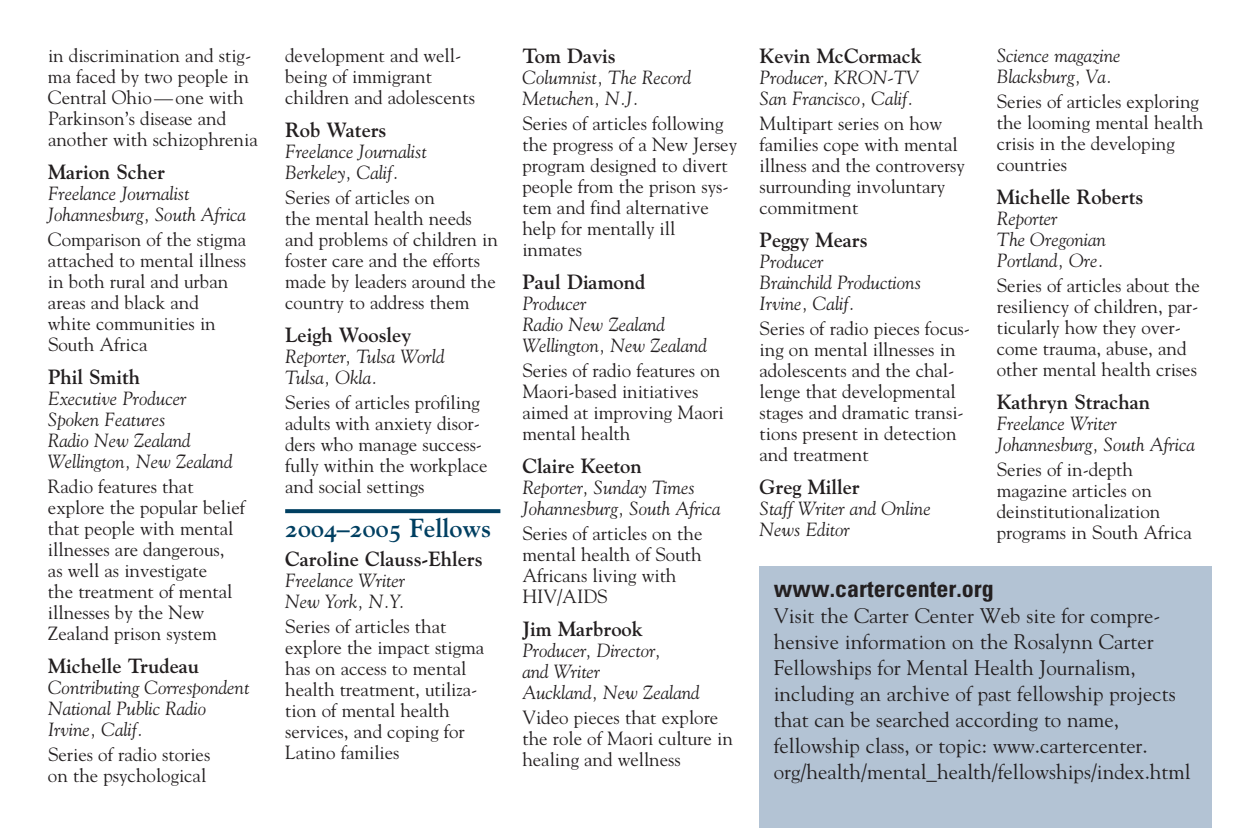
<style>
.page{position:relative;width:1260px;height:828px;background:#fff}
.page>*{position:absolute;margin:0;border:0;box-sizing:border-box;transform-origin:0 0}
.t1{font:26px "Goudy Bold Os F";color:#003f61}
.t2{font:700 condensed 24px "Univers";color:#231f20}
.t3{font:21px/26px "Goudy";color:#231f20}
.t4{font:20.4px "Goudy Bold Os F";letter-spacing:-.005em;color:#231f20}
.t5{font:19px/21px "Goudy";letter-spacing:-.005em;color:#231f20}
.t6{font:19px/21px "Goudy Italic Os F";letter-spacing:-.005em;color:#231f20}
</style>
<div class="page">
<svg style="left:285px;top:509px;width:215px;height:4px"></svg>
<div style="left:760px;top:566px;width:452px;height:262px;background:#b3c3d4"></div>
<p class="t5" style="left:48px;top:45px;width:211px">in discrimination and stig&shy;ma faced by two people in<br>Central Ohio—one with<br>Parkinson’s disease and another with schizophrenia</p>
<p class="t4" style="left:48px;top:164px;width:119px">Marion Scher</p>
<p class="t6" style="left:48px;top:185px;width:200px">Freelance Journalist<br>Johannesburg, South Africa</p>
<p class="t5" style="left:48px;top:229px;width:200px">Comparison of the stigma attached to mental illness in both rural and urban areas and black and white communities in<br>South Africa</p>
<p class="t4" style="left:48px;top:369px;width:94px">Phil Smith</p>
<p class="t6" style="left:48px;top:390px;width:186px">Executive Producer<br>Spoken Features<br>Radio New Zealand<br>Wellington, New Zealand</p>
<p class="t5" style="left:48px;top:476px;width:199px">Radio features that explore the popular belief that people with mental illnesses are dangerous,<br>as well as investigate<br>the treatment of mental illnesses by the New<br>Zealand prison system</p>
<p class="t4" style="left:48px;top:658px;width:153px">Michelle Trudeau</p>
<p class="t6" style="left:48px;top:679px;width:203px">Contributing Correspondent<br>National Public Radio<br>Irvine, Calif.</p>
<p class="t5" style="left:48px;top:744px;width:164px">Series of radio stories on the psychological</p>
<p class="t5" style="left:285px;top:45px;width:191px">development and well&shy;being of immigrant children and adolescents</p>
<p class="t4" style="left:285px;top:122px;width:103px">Rob Waters</p>
<p class="t6" style="left:285px;top:143px;width:143px">Freelance Journalist<br>Berkeley, Calif.</p>
<p class="t5" style="left:285px;top:187px;width:214px">Series of articles on<br>the mental health needs and problems of children in foster care and the efforts made by leaders around the country to address them</p>
<p class="t4" style="left:285px;top:327px;width:128px">Leigh Woosley</p>
<p class="t6" style="left:285px;top:348px;width:161px">Reporter, Tulsa World<br>Tulsa, Okla.</p>
<p class="t5" style="left:285px;top:392px;width:204px">Series of articles profiling adults with anxiety disor&shy;ders who manage success&shy;fully within the workplace and social settings</p>
<h1 class="t1" style="left:285px;top:518px;width:208px">2004–2005 Fellows</h1>
<p class="t4" style="left:285px;top:551px;width:199px">Caroline Clauss-Ehlers</p>
<p class="t6" style="left:285px;top:572px;width:121px">Freelance Writer<br>New York, N.Y.</p>
<p class="t5" style="left:285px;top:616px;width:201px">Series of articles that explore the impact stigma has on access to mental health treatment, utiliza&shy;tion of mental health services, and coping for<br>Latino families</p>
<p class="t4" style="left:522px;top:48px;width:95px">Tom Davis</p>
<p class="t6" style="left:522px;top:69px;width:170px">Columnist, The Record<br>Metuchen, N.J.</p>
<p class="t5" style="left:522px;top:113px;width:216px">Series of articles following the progress of a New Jersey program designed to divert people from the prison sys&shy;tem and find alternative help for mentally ill inmates</p>
<p class="t4" style="left:522px;top:274px;width:124px">Paul Diamond</p>
<p class="t6" style="left:522px;top:295px;width:186px">Producer<br>Radio New Zealand<br>Wellington, New Zealand</p>
<p class="t5" style="left:522px;top:360px;width:203px">Series of radio features on<br>Maori-based initiatives aimed at improving Maori mental health</p>
<p class="t4" style="left:522px;top:458px;width:121px">Claire Keeton</p>
<p class="t6" style="left:522px;top:479px;width:200px">Reporter, Sunday Times<br>Johannesburg, South Africa</p>
<p class="t5" style="left:522px;top:523px;width:182px">Series of articles on the mental health of South<br>Africans living with<br>HIV/AIDS</p>
<p class="t4" style="left:522px;top:621px;width:122px">Jim Marbrook</p>
<p class="t6" style="left:522px;top:642px;width:179px">Producer, Director,<br>and Writer<br>Auckland, New Zealand</p>
<p class="t5" style="left:522px;top:707px;width:212px">Video pieces that explore the role of Maori culture in healing and wellness</p>
<p class="t4" style="left:760px;top:48px;width:164px">Kevin McCormack</p>
<p class="t6" style="left:760px;top:69px;width:161px">Producer, KRON-TV<br>San Francisco, Calif.</p>
<p class="t5" style="left:760px;top:113px;width:207px">Multipart series on how families cope with mental illness and the controversy surrounding involuntary commitment</p>
<p class="t4" style="left:760px;top:232px;width:110px">Peggy Mears</p>
<p class="t6" style="left:760px;top:253px;width:163px">Producer<br>Brainchild Productions<br>Irvine, Calif.</p>
<p class="t5" style="left:760px;top:318px;width:212px">Series of radio pieces focus&shy;ing on mental illnesses in adolescents and the chal&shy;lenge that developmental stages and dramatic transi&shy;tions present in detection and treatment</p>
<p class="t4" style="left:760px;top:479px;width:102px">Greg Miller</p>
<p class="t6" style="left:760px;top:500px;width:173px">Staff Writer and Online<br>News Editor</p>
<p class="t6" style="left:997px;top:47px;width:125px">Science magazine<br>Blacksburg, Va.</p>
<p class="t5" style="left:997px;top:91px;width:208px">Series of articles exploring the looming mental health crisis in the developing countries</p>
<p class="t4" style="left:997px;top:189px;width:148px">Michelle Roberts</p>
<p class="t6" style="left:997px;top:210px;width:111px">Reporter<br>The Oregonian<br>Portland, Ore.</p>
<p class="t5" style="left:997px;top:275px;width:205px">Series of articles about the resiliency of children, par&shy;ticularly how they over&shy;come trauma, abuse, and other mental health crises</p>
<p class="t4" style="left:997px;top:394px;width:155px">Kathryn Strachan</p>
<p class="t6" style="left:997px;top:415px;width:200px">Freelance Writer<br>Johannesburg, South Africa</p>
<p class="t5" style="left:997px;top:459px;width:197px">Series of in-depth magazine articles on deinstitutionalization programs in South Africa</p>
<p class="t2" style="left:774px;top:575px;width:221px">www.cartercenter.org</p>
<p class="t3" style="left:774px;top:603px;width:419px">Visit the Carter Center Web site for compre&shy;hensive information on the Rosalynn Carter Fellowships for Mental Health Journalism, including an archive of past fellowship projects that can be searched according to name, fellowship class, or topic: www.cartercenter. org/health/mental_health/fellowships/index.html</p>
</div>
